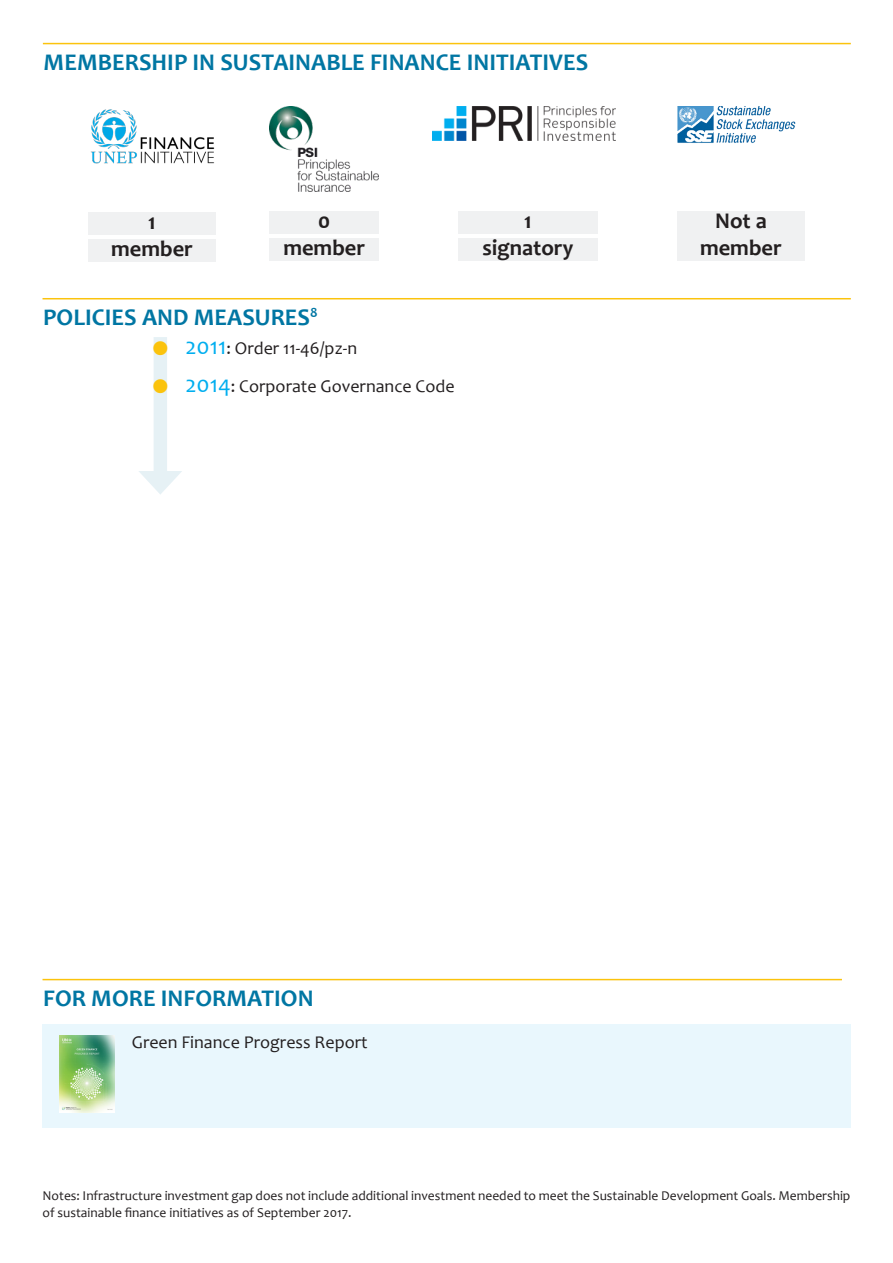
<style>
.page{position:relative;width:893px;height:1263px;background:#fff}
.page>*{position:absolute;margin:0;border:0;box-sizing:border-box;transform-origin:0 0}
.main_titles{font:700 24px "Candara";color:#0076a3}
.member_ship{font:700 22.5px/27px "Candara";color:#231f20;text-align:center}
.publications{font:18px "Candara";color:#231f20}
.source{font:13.5px/16.2px "Candara";color:#231f20}
.s1{color:#fbc30d}
.s2{font-size:24px;color:#00aeef}
</style>
<div class="page">
<div style="left:43px;top:1024px;width:807px;height:104px;background:#e9f7fd"></div>
<hr style="left:43px;top:43px;width:808px;height:1px;background:#fbc30d">
<img style="left:60px;top:1035px;width:54px;height:77px">
<hr style="left:43px;top:298px;width:808px;height:1px;background:#fbc30d">
<hr style="left:43px;top:979px;width:799px;height:1px;background:#fbc30d">
<div style="left:154px;top:337px;width:13px;height:143px;background:#e6f1f5"></div>
<svg style="left:139px;top:471px;width:43px;height:23px"></svg>
<img style="left:91px;top:109px;width:124px;height:54px">
<img style="left:432px;top:106px;width:183px;height:35px">
<img style="left:677px;top:106px;width:119px;height:37px">
<div style="left:88px;top:212px;width:128px;height:23px;background:#f0f1f2"></div>
<div style="left:88px;top:239px;width:128px;height:23px;background:#f0f1f2"></div>
<img style="left:269px;top:106px;width:110px;height:85px">
<div style="left:269px;top:211px;width:110px;height:23px;background:#f0f1f2"></div>
<div style="left:269px;top:238px;width:110px;height:23px;background:#f0f1f2"></div>
<div style="left:458px;top:211px;width:140px;height:23px;background:#f0f1f2"></div>
<div style="left:458px;top:238px;width:140px;height:23px;background:#f0f1f2"></div>
<div style="left:677px;top:211px;width:128px;height:50px;background:#f0f1f2"></div>
<p class="main_titles" style="left:44px;top:47px;width:546px">MEMBERSHIP IN SUSTAINABLE FINANCE INITIATIVES</p>
<p class="member_ship" style="left:148px;top:208px;width:9px">1</p>
<p class="member_ship" style="left:111px;top:235px;width:83px">member</p>
<p class="member_ship" style="left:318px;top:207px;width:14px">0</p>
<p class="member_ship" style="left:283px;top:234px;width:83px">member</p>
<p class="main_titles" style="left:43px;top:302px;width:276px">POLICIES AND MEASURES<sup>8</sup></p>
<p class="publications" style="left:151px;top:337px;width:207px"><span class="s1">●</span> <span class="s2">2011</span>: Order 11-46/pz-n</p>
<p class="publications" style="left:151px;top:375px;width:305px"><span class="s1">●</span> <span class="s2">2014</span>: Corporate Governance Code</p>
<p class="member_ship" style="left:524px;top:207px;width:9px">1</p>
<p class="member_ship" style="left:482px;top:234px;width:93px">signatory</p>
<p class="member_ship" style="left:700px;top:207px;width:83px">Not a member</p>
<p class="main_titles" style="left:43px;top:983px;width:272px">FOR MORE INFORMATION</p>
<p class="publications" style="left:132px;top:1031px;width:237px">Green Finance Progress Report</p>
<p class="source" style="left:43px;top:1188px;width:809px">Notes: Infrastructure investment gap does not include additional investment needed to meet the Sustainable Development Goals. Membership of sustainable finance initiatives as of September 2017.</p>
</div>
